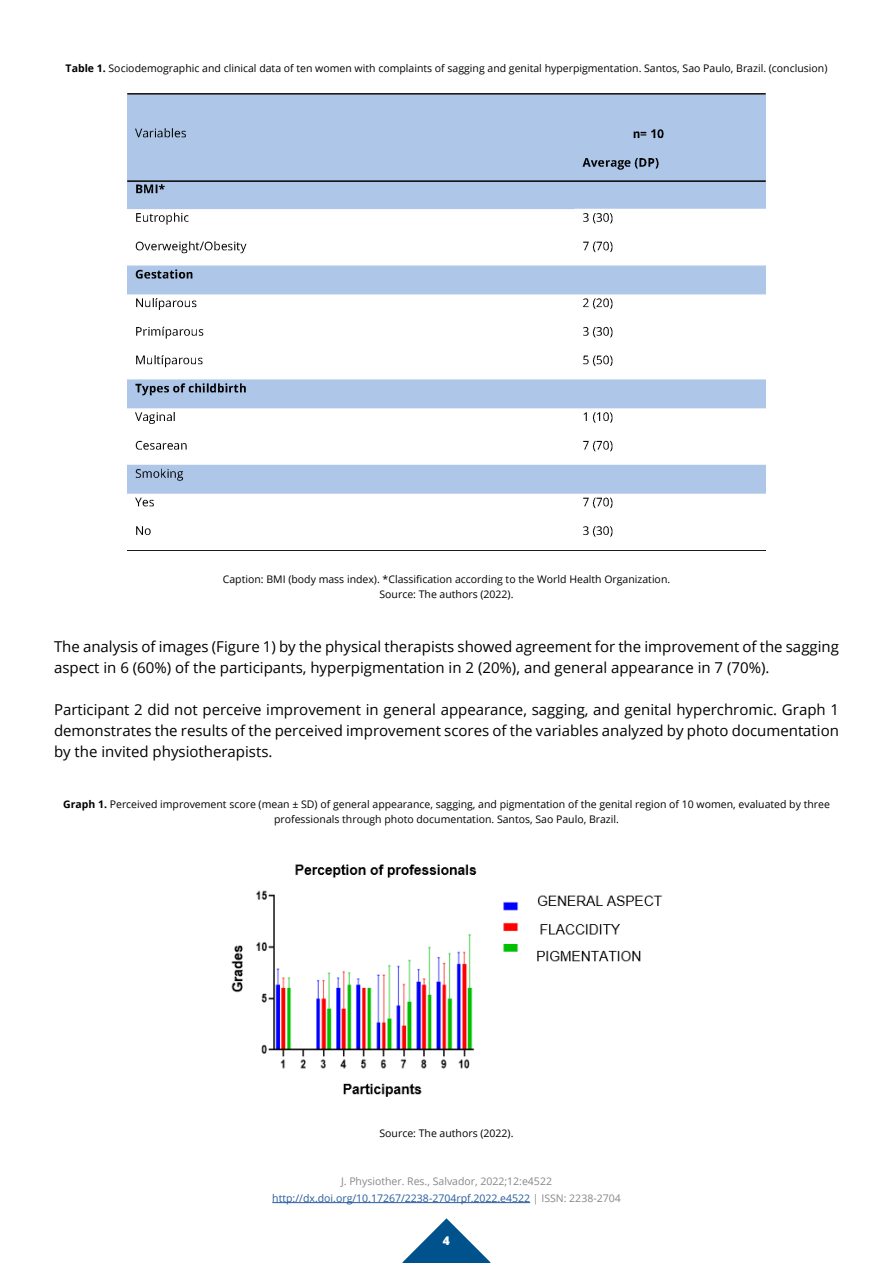
<style>
.page{position:relative;width:893px;height:1263px;background:#fff}
.page>*{position:absolute;margin:0;border:0;box-sizing:border-box;transform-origin:0 0}
.t1{font:15px/21px "Open Sans";color:#000}
.t2{font:800 12px "Open Sans";color:#fff}
.t3{font:10.5px/15px "Open Sans";color:#000;text-align:center}
.t4{font:10.5px/16.5px "Open Sans";color:#878787;text-align:center}
.s1{font-weight:700}
.s2{color:#275b9b}
</style>
<div class="page">
<svg style="left:402px;top:1218px;width:89px;height:45px"></svg>
<hr style="left:272px;top:1202px;width:258px;height:1px;background:#275b9b">
<div style="left:127px;top:95px;width:639px;height:85px;background:#aec6e8"></div>
<img style="left:127px;top:182px;width:639px;height:355px">
<img style="left:231px;top:864px;width:432px;height:233px">
<hr style="left:127px;top:93px;width:639px;height:2px;background:#000">
<hr style="left:127px;top:180px;width:639px;height:2px;background:#000">
<p class="t3" style="left:66px;top:60px;width:763px"><span class="s1">Table 1.</span> Sociodemographic and clinical data of ten women with complaints of sagging and genital hyperpigmentation. Santos, Sao Paulo, Brazil. (conclusion)</p>
<p class="t3" style="left:223px;top:571px;width:449px">Caption: BMI (body mass index). *Classification according to the World Health Organization.<br>Source: The authors (2022).</p>
<h1 class="t1" style="left:54px;top:635px;width:786px">The analysis of images (Figure 1) by the physical therapists showed agreement for the improvement of the sagging aspect in 6 (60%) of the participants, hyperpigmentation in 2 (20%), and general appearance in 7 (70%).</h1>
<p class="t1" style="left:54px;top:698px;width:786px;text-align:justify">Participant 2 did not perceive improvement in general appearance, sagging, and genital hyperchromic. Graph 1 demonstrates the results of the perceived improvement scores of the variables analyzed by photo documentation by the invited physiotherapists.</p>
<p class="t3" style="left:63px;top:796px;width:768px"><span class="s1">Graph 1.</span> Perceived improvement score (mean ± SD) of general appearance, sagging, and pigmentation of the genital region of 10 women, evaluated by three professionals through photo documentation. Santos, Sao Paulo, Brazil.</p>
<p class="t3" style="left:379px;top:1125px;width:135px">Source: The authors (2022).</p>
<p class="t4" style="left:272px;top:1173px;width:350px">J. Physiother. Res., Salvador, 2022;12:e4522 <span class="s2">http://dx.doi.org/10.17267/2238-2704rpf.2022.e4522</span> | ISSN: 2238-2704</p>
<p class="t2" style="left:443px;top:1232px;width:9px">4</p>
</div>
